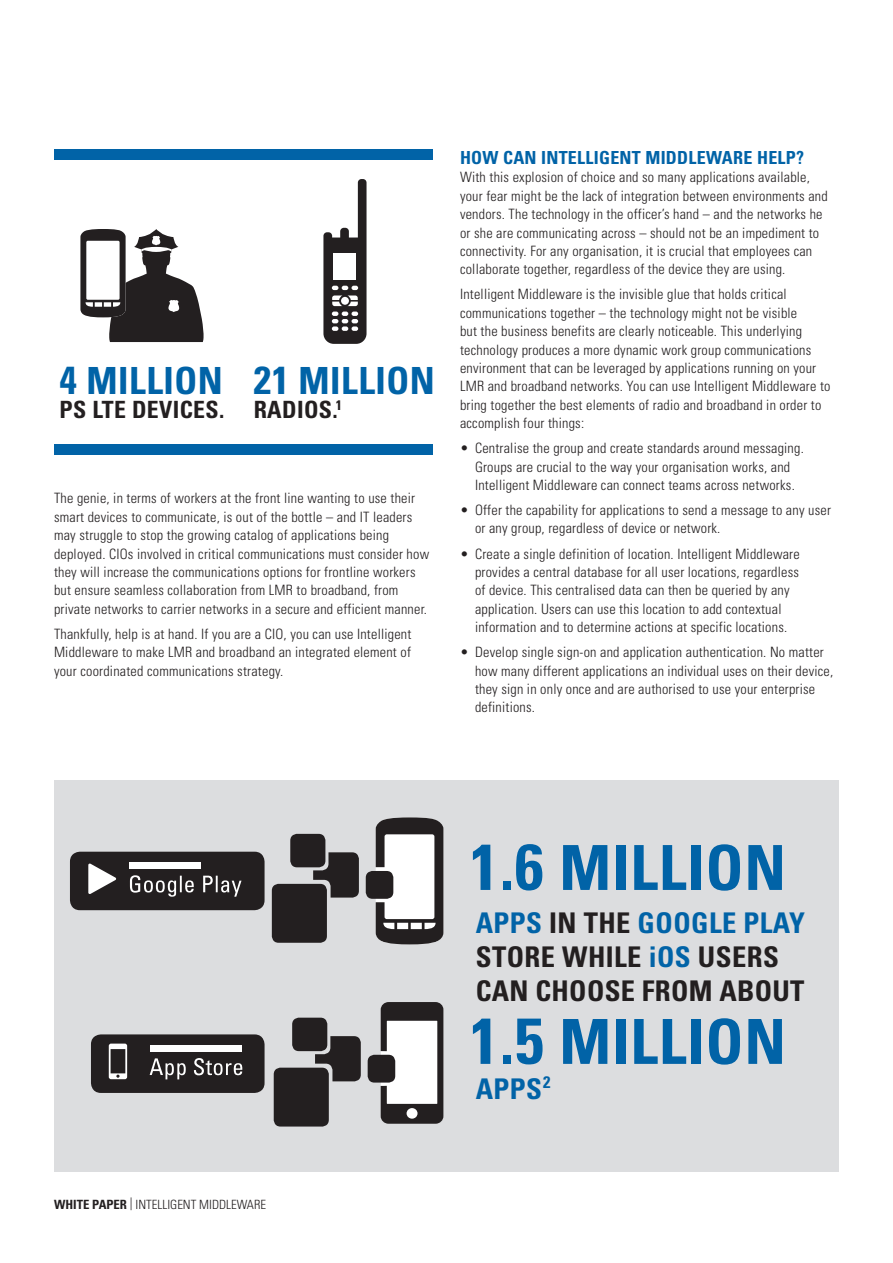
<style>
.page{position:relative;width:893px;height:1263px;background:#fff}
.page>*{position:absolute;margin:0;border:0;box-sizing:border-box;transform-origin:0 0}
.t1{font:700 condensed 62.1px "Univers";letter-spacing:.015em;color:#0163a7}
.t2{font:700 condensed 37.5px "Univers";letter-spacing:.015em;color:#0163a7}
.t3{font:700 condensed 28.5px/34.2px "Univers";letter-spacing:.015em;color:#231f20}
.t4{font:700 condensed 28.5px "Univers";color:#0163a7}
.t5{font:700 condensed 23.7px "Univers";letter-spacing:.015em;color:#231f20}
.t6{font:700 condensed 18px "Univers";letter-spacing:.015em;color:#0163a7}
.t7{font:300 condensed 14.25px/18.3px "Univers";letter-spacing:.015em;color:#231f20}
.t8{font:300 condensed 12.75px "Univers";color:#231f20}
.s1{font-size:39px}
.s2{font-weight:700}
.s3{font-size:64.8px}
.s4{color:#0163a7}
</style>
<div class="page">
<div style="left:54px;top:780px;width:785px;height:391px;background:#dcdddf"></div>
<div style="left:70px;top:852px;width:195px;height:58px;background:#231f20;border-radius:10px"></div>
<svg style="left:130px;top:875px;width:111px;height:22px"></svg>
<div style="left:129px;top:862px;width:72px;height:7px;background:#fff"></div>
<svg style="left:88px;top:863px;width:28px;height:31px"></svg>
<div style="left:91px;top:1034px;width:174px;height:59px;background:#231f20;border-radius:10px"></div>
<svg style="left:150px;top:1058px;width:92px;height:21px"></svg>
<div style="left:150px;top:1045px;width:92px;height:7px;background:#fff"></div>
<svg style="left:109px;top:1043px;width:18px;height:36px"></svg>
<svg style="left:381px;top:1002px;width:62px;height:122px;background:#a2a0a0"></svg>
<div style="left:368px;top:1055px;width:27px;height:27px;background:#231f20;border-radius:7px"></div>
<svg style="left:315px;top:1036px;width:46px;height:45px;background:#3c393a"></svg>
<div style="left:274px;top:1068px;width:55px;height:58px;background:#231f20;border-radius:7px"></div>
<div style="left:292px;top:1018px;width:35px;height:33px;background:#231f20;border-radius:7px"></div>
<svg style="left:376px;top:817px;width:67px;height:127px;background:#9e9c9c"></svg>
<div style="left:366px;top:871px;width:27px;height:28px;background:#231f20;border-radius:7px"></div>
<svg style="left:313px;top:852px;width:46px;height:45px;background:#3c393a"></svg>
<div style="left:272px;top:884px;width:55px;height:59px;background:#231f20;border-radius:7px"></div>
<div style="left:290px;top:834px;width:35px;height:33px;background:#231f20;border-radius:7px"></div>
<svg style="left:323px;top:179px;width:44px;height:165px"></svg>
<div style="left:54px;top:444px;width:379px;height:10px;background:#0163a7"></div>
<div style="left:54px;top:150px;width:379px;height:10px;background:#0163a7"></div>
<svg style="left:80px;top:229px;width:124px;height:113px"></svg>
<p class="t2" style="left:60px;top:358px;width:165px"><span class="s1">4</span> MILLION</p>
<p class="t5" style="left:60px;top:395px;width:166px">PS LTE DEVICES.</p>
<p class="t2" style="left:254px;top:358px;width:183px"><span class="s1">21</span> MILLION</p>
<p class="t5" style="left:254px;top:395px;width:90px">RADIOS.<sup>1</sup></p>
<p class="t7" style="left:54px;top:489px;width:377px">The genie, in terms of workers at the front line wanting to use their smart devices to communicate, is out of the bottle – and IT leaders may struggle to stop the growing catalog of applications being deployed. CIOs involved in critical communications must consider how they will increase the communications options for frontline workers but ensure seamless collaboration from LMR to broadband, from private networks to carrier networks in a secure and efficient manner.</p>
<p class="t7" style="left:54px;top:625px;width:359px;text-align:justify">Thankfully, help is at hand. If you are a CIO, you can use Intelligent Middleware to make LMR and broadband an integrated element of your coordinated communications strategy.</p>
<p class="t6" style="left:460px;top:147px;width:346px">HOW CAN INTELLIGENT MIDDLEWARE HELP?</p>
<p class="t7" style="left:460px;top:168px;width:369px">With this explosion of choice and so many applications available, your fear might be the lack of integration between environments and vendors. The technology in the officer’s hand – and the networks he or she are communicating across – should not be an impediment to connectivity. For any organisation, it is crucial that employees can collaborate together, regardless of the device they are using.</p>
<p class="t7" style="left:460px;top:285px;width:372px">Intelligent Middleware is the invisible glue that holds critical communications together – the technology might not be visible<br>but the business benefits are clearly noticeable. This underlying technology produces a more dynamic work group communications environment that can be leveraged by applications running on your LMR and broadband networks. You can use Intelligent Middleware to bring together the best elements of radio and broadband in order to accomplish four things:</p>
<p class="t7" style="left:460px;top:439px;width:345px;text-align:center">• Centralise the group and create standards around messaging.<br>Groups are crucial to the way your organisation works, and<br>Intelligent Middleware can connect teams across networks.</p>
<p class="t7" style="left:475px;top:501px;width:357px;text-indent:-15px">• Offer the capability for applications to send a message to any user or any group, regardless of device or network.</p>
<p class="t7" style="left:475px;top:544px;width:326px;text-indent:-15px">• Create a single definition of location. Intelligent Middleware provides a central database for all user locations, regardless of device. This centralised data can then be queried by any application. Users can use this location to add contextual information and to determine actions at specific locations.</p>
<p class="t7" style="left:475px;top:643px;width:360px;text-indent:-15px">• Develop single sign-on and application authentication. No matter how many different applications an individual uses on their device, they sign in only once and are authorised to use your enterprise definitions.</p>
<p class="t8" style="left:54px;top:1197px;width:214px"><span class="s2">WHITE PAPER</span> | INTELLIGENT MIDDLEWARE</p>
<p class="t1" style="left:470px;top:830px;width:318px"><span class="s3">1.6</span> MILLION</p>
<p class="t3" style="left:476px;top:905px;width:331px"><span class="s4">APPS</span> IN THE <span class="s4">GOOGLE PLAY<br></span>STORE WHILE <span class="s4">iOS</span> USERS<br>CAN CHOOSE FROM ABOUT</p>
<p class="t1" style="left:470px;top:1004px;width:318px"><span class="s3">1.5</span> MILLION</p>
<p class="t4" style="left:476px;top:1071px;width:76px">APPS<sup>2</sup></p>
</div>
